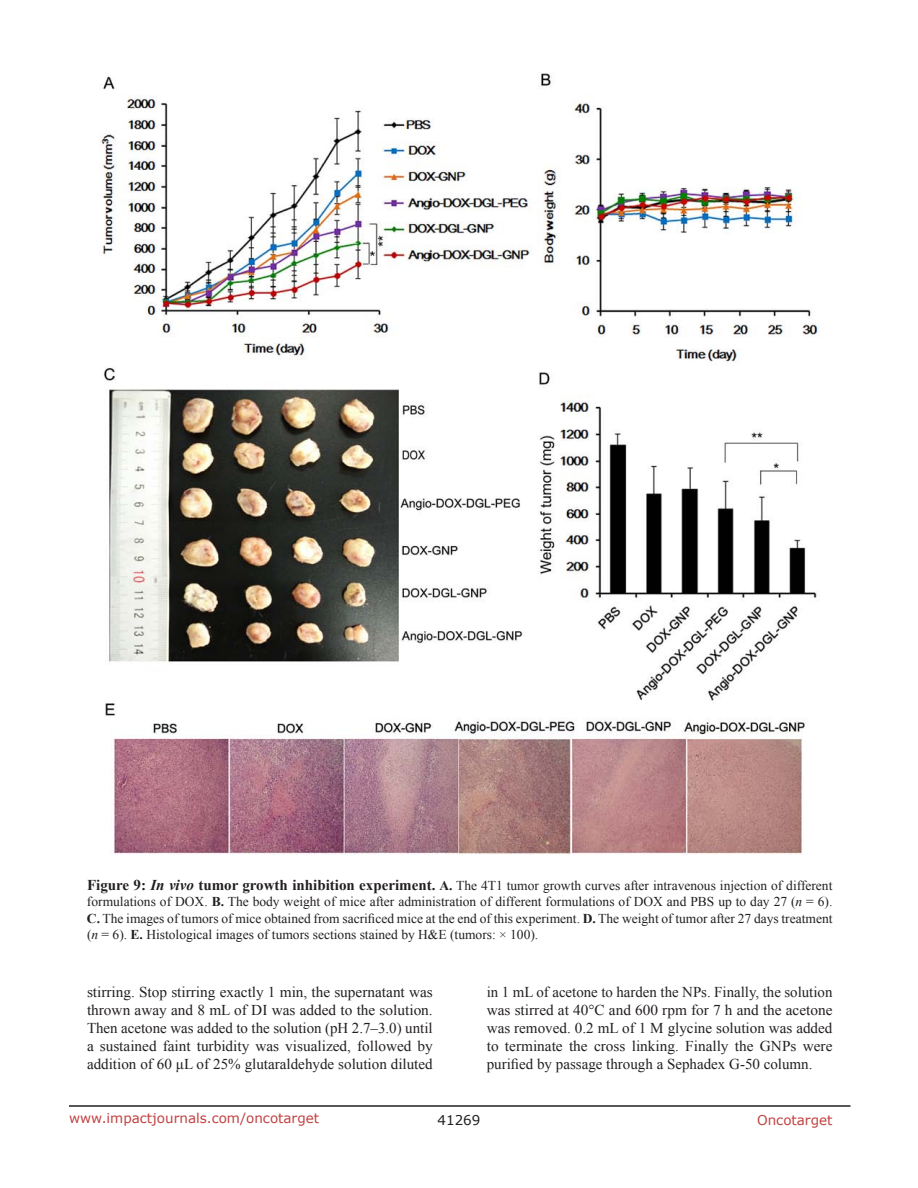
<style>
.page{position:relative;width:918px;height:1188px;background:#fff}
.page>*{position:absolute;margin:0;border:0;box-sizing:border-box;transform-origin:0 0}
.BodyText{font:15px/18px "Times New Roman";color:#231f20;text-align:justify}
.FigureText{font:13.5px/16.2px "Times New Roman";color:#231f20;text-align:justify}
.t1{font:13.5px "Verdana";color:#c24141}
.t2{font:13.5px "Verdana";color:#231f20}
.s1{font-weight:700;font-size:15px}
.s2{font-weight:700;font-style:italic;font-size:15px}
.s3{font-weight:700}
.s4{font-style:italic}
</style>
<div class="page">
<hr style="left:69px;top:1105px;width:781px;height:2px;background:#231f20">
<img style="left:100px;top:73px;width:720px;height:782px">
<p class="FigureText" style="left:87px;top:877px;width:747px"><span class="s1">Figure 9:</span> <span class="s2">In vivo</span> <span class="s1">tumor growth inhibition experiment.</span> <span class="s3">A.</span> The 4T1 tumor growth curves after intravenous injection of different formulations of DOX. <span class="s3">B.</span> The body weight of mice after administration of different formulations of DOX and PBS up to day 27 (<span class="s4">n</span> = 6).<br><span class="s3">C.</span> The images of tumors of mice obtained from sacrificed mice at the end of this experiment. <span class="s3">D.</span> The weight of tumor after 27 days treatment (<span class="s4">n</span> = 6). <span class="s3">E.</span> Histological images of tumors sections stained by H&amp;E (tumors: × 100).</p>
<p class="BodyText" style="left:87px;top:983px;width:347px">stirring. Stop stirring exactly 1 min, the supernatant was thrown away and 8 mL of DI was added to the solution.<br>Then acetone was added to the solution (pH 2.7–3.0) until a sustained faint turbidity was visualized, followed by addition of 60 μL of 25% glutaraldehyde solution diluted</p>
<p class="BodyText" style="left:487px;top:983px;width:347px">in 1 mL of acetone to harden the NPs. Finally, the solution was stirred at 40°C and 600 rpm for 7 h and the acetone was removed. 0.2 mL of 1 M glycine solution was added to terminate the cross linking. Finally the GNPs were purified by passage through a Sephadex G-50 column.</p>
<p class="t1" style="left:69px;top:1109px;width:252px">www.impactjournals.com/oncotarget</p>
<p class="t2" style="left:438px;top:1111px;width:44px">41269</p>
<p class="t1" style="left:757px;top:1111px;width:77px">Oncotarget</p>
</div>
